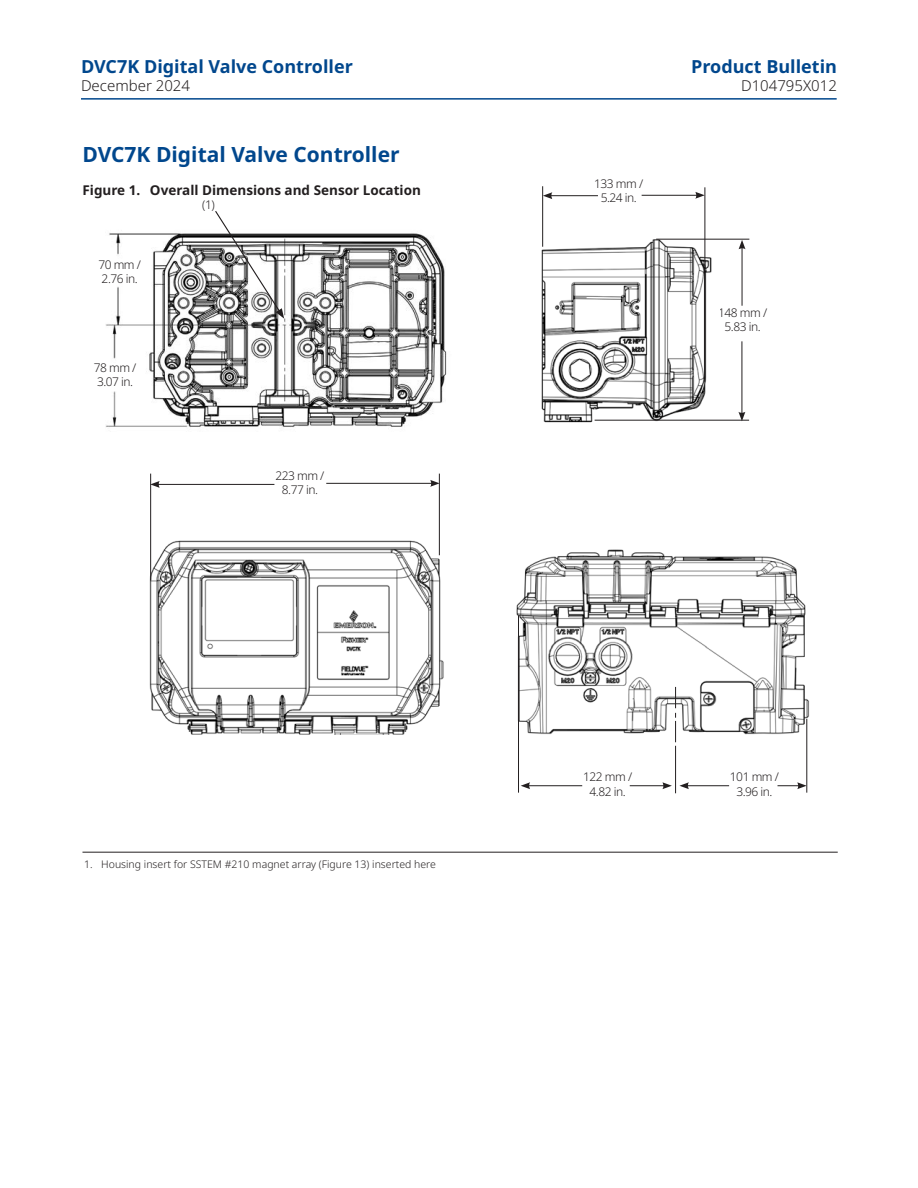
<style>
.page{position:relative;width:918px;height:1188px;background:#fff}
.page>*{position:absolute;margin:0;border:0;box-sizing:border-box;transform-origin:0 0}
._02_Subhead_1{font:700 21px "Noto Sans";color:#01478d}
.t1{font:700 18px "Noto Sans";color:#01478d}
.t2{font:300 15px "Noto Sans";color:#231f20}
.t3{font:700 13.5px "Noto Sans";color:#231f20}
._01_Body_text{font:300 12px/14.4px "Noto Sans";letter-spacing:-.04em;color:#231f20;text-align:center}
.t4{font:300 10.5px "Noto Sans";color:#231f20}
</style>
<div class="page">
<hr style="left:81px;top:98px;width:756px;height:2px;background:#01478d">
<hr style="left:82px;top:852px;width:756px;height:1px;background:#231f20">
<img style="left:105px;top:233px;width:342px;height:194px">
<svg style="left:214px;top:211px;width:70px;height:108px"></svg>
<img style="left:149px;top:535px;width:295px;height:200px">
<hr style="left:150px;top:474px;width:1px;height:107px;background:#231f20">
<hr style="left:439px;top:474px;width:1px;height:81px;background:#231f20">
<hr style="left:326px;top:483px;width:107px;height:1px;background:#231f20">
<svg style="left:430px;top:480px;width:10px;height:7px"></svg>
<hr style="left:157px;top:484px;width:117px;height:1px;background:#231f20">
<svg style="left:150px;top:481px;width:10px;height:7px"></svg>
<img style="left:516px;top:549px;width:294px;height:194px">
<hr style="left:528px;top:785px;width:54px;height:1px;background:#231f20">
<svg style="left:521px;top:782px;width:9px;height:7px"></svg>
<hr style="left:630px;top:785px;width:35px;height:1px;background:#231f20">
<svg style="left:662px;top:782px;width:10px;height:7px"></svg>
<hr style="left:687px;top:785px;width:42px;height:1px;background:#231f20">
<svg style="left:679px;top:782px;width:10px;height:7px"></svg>
<svg style="left:778px;top:782px;width:28px;height:7px"></svg>
<hr style="left:518px;top:615px;width:1px;height:178px;background:#231f20">
<hr style="left:675px;top:746px;width:1px;height:47px;background:#231f20">
<svg style="left:675px;top:687px;width:1px;height:55px"></svg>
<hr style="left:806px;top:719px;width:1px;height:74px;background:#231f20">
<img style="left:541px;top:229px;width:178px;height:194px">
<hr style="left:542px;top:186px;width:1px;height:61px;background:#231f20">
<hr style="left:705px;top:187px;width:1px;height:195px;background:#231f20">
<hr style="left:595px;top:420px;width:154px;height:1px;background:#231f20">
<hr style="left:550px;top:195px;width:48px;height:1px;background:#231f20">
<svg style="left:543px;top:192px;width:9px;height:7px"></svg>
<hr style="left:642px;top:195px;width:56px;height:1px;background:#231f20">
<svg style="left:695px;top:192px;width:10px;height:7px"></svg>
<hr style="left:656px;top:239px;width:93px;height:1px;background:#231f20">
<hr style="left:742px;top:247px;width:1px;height:59px;background:#231f20">
<svg style="left:739px;top:240px;width:6px;height:9px"></svg>
<hr style="left:742px;top:341px;width:1px;height:73px;background:#231f20">
<svg style="left:738px;top:412px;width:7px;height:9px"></svg>
<h2 class="t1" style="left:81px;top:57px;width:273px">DVC7K Digital Valve Controller</h2>
<h2 class="t1" style="left:691px;top:57px;width:147px">Product Bulletin</h2>
<p class="t2" style="left:81px;top:77px;width:111px">December 2024</p>
<p class="t2" style="left:741px;top:77px;width:97px">D104795X012</p>
<p class="_02_Subhead_1" style="left:82px;top:142px;width:319px">DVC7K Digital Valve Controller</p>
<p class="t3" style="left:82px;top:182px;width:340px">Figure 1. Overall Dimensions and Sensor Location</p>
<p class="_01_Body_text" style="left:98px;top:257px;width:44px;text-align:left">70 mm /<br>2.76 in.</p>
<p class="_01_Body_text" style="left:94px;top:361px;width:44px;text-align:left">78 mm /<br>3.07 in.</p>
<p class="_01_Body_text" style="left:202px;top:198px;width:14px">(1)</p>
<p class="_01_Body_text" style="left:275px;top:468px;width:51px">223 mm /<br>8.77 in.</p>
<p class="t4" style="left:84px;top:859px;width:353px">1. Housing insert for SSTEM #210 magnet array (Figure 13) inserted here</p>
<p class="_01_Body_text" style="left:594px;top:176px;width:51px">133 mm /</p>
<p class="_01_Body_text" style="left:601px;top:191px;width:38px">5.24 in.</p>
<p class="_01_Body_text" style="left:718px;top:306px;width:51px">148 mm /</p>
<p class="_01_Body_text" style="left:725px;top:320px;width:38px">5.83 in.</p>
<p class="_01_Body_text" style="left:583px;top:770px;width:51px">122 mm /<br>4.82 in.</p>
<p class="_01_Body_text" style="left:730px;top:770px;width:51px">101 mm /<br>3.96 in.</p>
</div>
